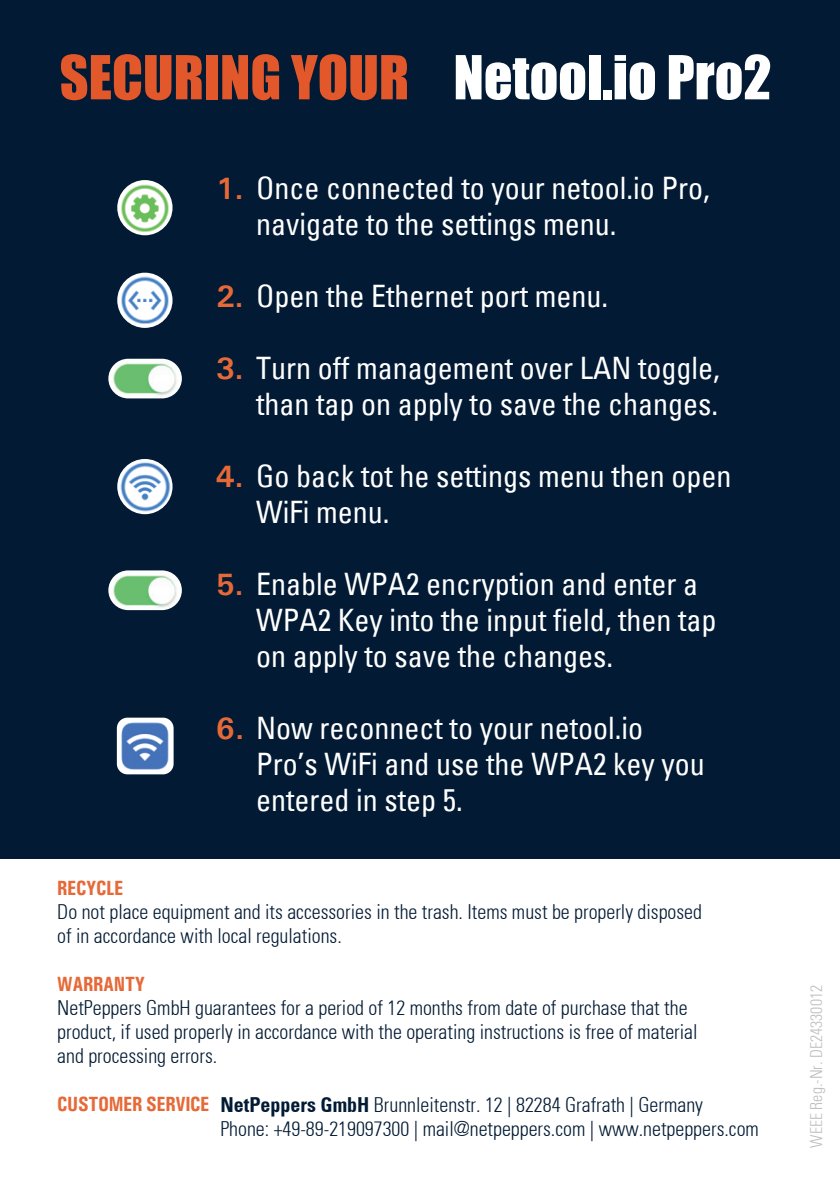
<style>
.page{position:relative;width:840px;height:1191px;background:#fff}
.page>*{position:absolute;margin:0;border:0;box-sizing:border-box;transform-origin:0 0}
.t1{font:56px "Impact";color:#fff}
.t2{font:condensed 30.8px/36px "Univers 57";color:#fff}
.t3{font:300 condensed 20.8px/24px "Univers 47";color:#021a33}
.t4{font:700 20.8px "Univers Condensed";letter-spacing:-.02em;color:#e66938}
.t5{font:300 condensed 16.4px "Univers 47";color:#bcbdc0}
.s1{color:#e3582b}
.s2{font-family:"Univers";font-weight:700;font-stretch:normal;color:#e66938}
.s3{font-family:"Univers 67";font-weight:700}
</style>
<div class="page">
<div style="left:0;top:0;width:839px;height:858px;background:#021a33"></div>
<img style="left:117px;top:180px;width:55px;height:55px;border-radius:28px">
<img style="left:117px;top:273px;width:55px;height:55px;border-radius:28px">
<img style="left:117px;top:459px;width:55px;height:55px;border-radius:28px">
<img style="left:108px;top:359px;width:74px;height:39px;border-radius:20px">
<img style="left:108px;top:570px;width:74px;height:40px;border-radius:20px">
<img style="left:117px;top:717px;width:56px;height:57px">
<h1 class="t1" style="left:60px;top:34px;width:713px"><span class="s1">SECURING YOUR</span> Netool.io Pro2</h1>
<h2 class="t2" style="left:216px;top:170px;width:495px"><span class="s2">1.</span> Once connected to your netool.io Pro,</h2>
<h2 class="t2" style="left:256px;top:206px;width:361px">navigate to the settings menu.</h2>
<h2 class="t2" style="left:216px;top:278px;width:393px"><span class="s2">2.</span> Open the Ethernet port menu.</h2>
<h2 class="t2" style="left:216px;top:350px;width:505px"><span class="s2">3.</span> Turn off management over LAN toggle,</h2>
<h2 class="t2" style="left:256px;top:386px;width:463px">than tap on apply to save the changes.</h2>
<h2 class="t2" style="left:216px;top:458px;width:517px"><span class="s2">4.</span> Go back tot he settings menu then open</h2>
<h2 class="t2" style="left:256px;top:494px;width:135px">WiFi menu.</h2>
<h2 class="t2" style="left:216px;top:566px;width:483px"><span class="s2">5.</span> Enable WPA2 encryption and enter a</h2>
<h2 class="t2" style="left:256px;top:602px;width:461px">WPA2 Key into the input field, then tap on apply to save the changes.</h2>
<h2 class="t2" style="left:216px;top:710px;width:428px"><span class="s2">6.</span> Now reconnect to your netool.io</h2>
<h2 class="t2" style="left:256px;top:746px;width:450px">Pro’s WiFi and use the WPA2 key you entered in step 5.</h2>
<p class="t4" style="left:57px;top:875px;width:68px">RECYCLE</p>
<p class="t3" style="left:57px;top:900px;width:646px">Do not place equipment and its accessories in the trash. Items must be properly disposed of in accordance with local regulations.</p>
<p class="t4" style="left:57px;top:971px;width:89px">WARRANTY</p>
<p class="t3" style="left:57px;top:996px;width:641px">NetPeppers GmbH guarantees for a period of 12 months from date of purchase that the product, if used properly in accordance with the operating instructions is free of material and processing errors.</p>
<p class="t4" style="left:57px;top:1091px;width:154px">CUSTOMER SERVICE</p>
<p class="t3" style="left:220px;top:1092px;width:539px"><span class="s3">NetPeppers GmbH</span> Brunnleitenstr. 12 | 82284 Grafrath | Germany<br>Phone: +49-89-219097300 | mail@netpeppers.com | www.netpeppers.com</p>
<p class="t5" style="left:806px;top:1147px;width:164px;rotate:-90deg">WEEE Reg.-Nr. DE24330012</p>
</div>
